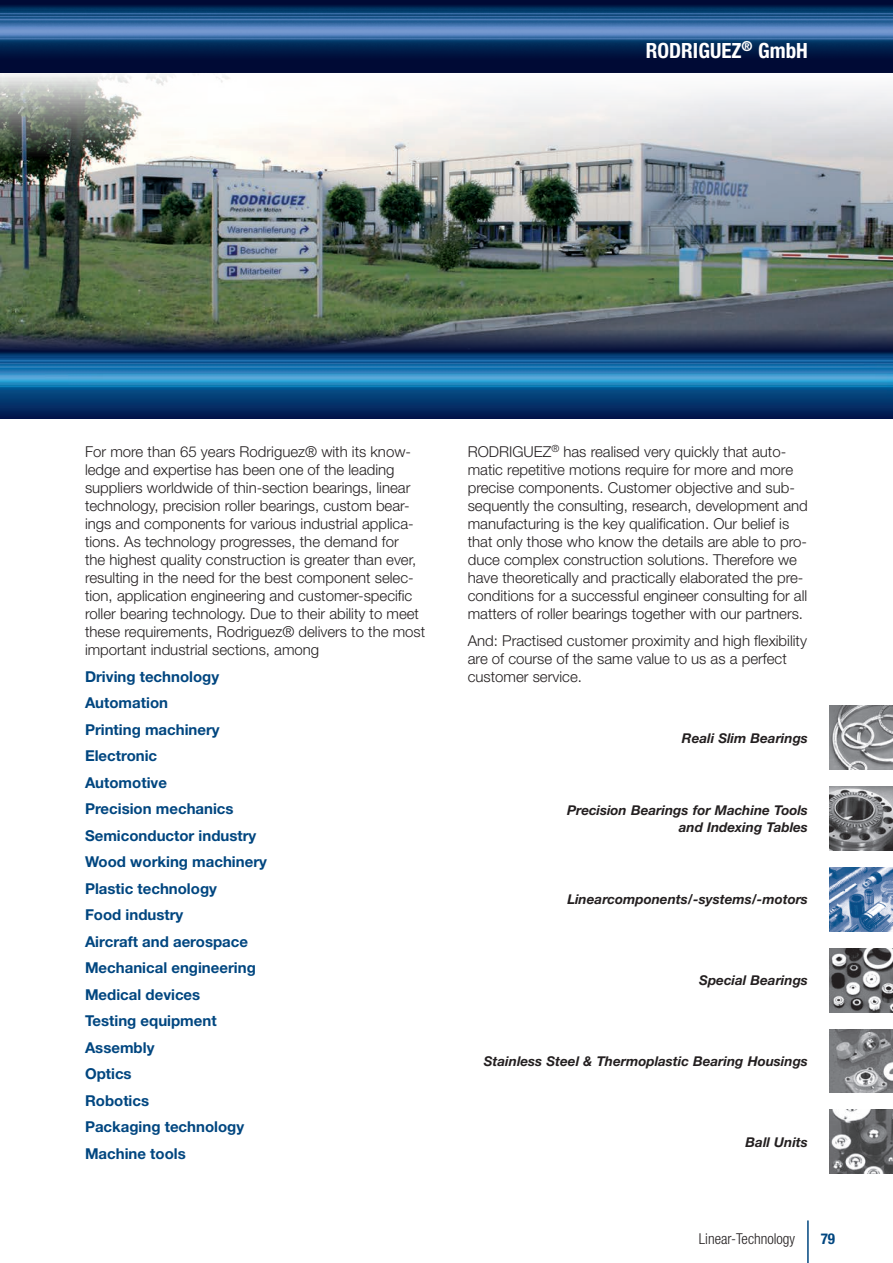
<style>
.page{position:relative;width:893px;height:1263px;background:#fff}
.page>*{position:absolute;margin:0;border:0;box-sizing:border-box;transform-origin:0 0}
.Seitentitel_R{font:700 condensed 21px "Helvetica Neue LT Std";color:#fff}
.t1{font:300 15px/18px "Helvetica Neue LT Std";color:#231f20}
.t2{font:700 15px "Helvetica Neue LT Std";color:#004680}
.t3{font:300 condensed 15px "Helvetica Neue LT Std";color:#231f20}
.t4{font:700 condensed 15px "Helvetica Neue LT Std";color:#004680}
.t5{font:italic 700 13.5px/16.2px "Helvetica Neue LT Std";color:#231f20;text-align:right}
</style>
<div class="page">
<div style="left:0;top:0;width:893px;height:72px;background:#000a35"></div>
<img style="left:0;top:5px;width:893px;height:49px">
<hr style="left:807px;top:1220px;width:2px;height:43px;background:#004680">
<img style="left:829px;top:706px;width:64px;height:64px">
<img style="left:829px;top:787px;width:64px;height:63px">
<img style="left:829px;top:867px;width:64px;height:64px">
<img style="left:830px;top:948px;width:63px;height:64px">
<img style="left:829px;top:1029px;width:64px;height:64px">
<img style="left:829px;top:1110px;width:64px;height:64px">
<img style="left:0;top:72px;width:893px;height:257px">
<img style="left:0;top:329px;width:893px;height:89px">
<p class="Seitentitel_R" style="left:646px;top:37px;width:164px">RODRIGUEZ<sup>®</sup> GmbH</p>
<p class="t1" style="left:85px;top:443px;width:342px">For more than 65 years Rodriguez® with its know&shy;ledge and expertise has been one of the leading suppliers worldwide of thin-section bearings, linear technology, precision roller bearings, custom bear&shy;ings and components for various industrial applica&shy;tions. As technology progresses, the demand for<br>the highest quality construction is greater than ever, resulting in the need for the best component selec&shy;tion, application engineering and customer-specific roller bearing technology. Due to their ability to meet these requirements, Rodriguez® delivers to the most important industrial sections, among</p>
<p class="t2" style="left:85px;top:667px;width:136px">Driving technology</p>
<p class="t2" style="left:85px;top:694px;width:85px">Automation</p>
<p class="t2" style="left:85px;top:720px;width:136px">Printing machinery</p>
<p class="t2" style="left:85px;top:747px;width:74px">Electronic</p>
<p class="t2" style="left:85px;top:773px;width:83px">Automotive</p>
<p class="t2" style="left:85px;top:800px;width:150px">Precision mechanics</p>
<p class="t2" style="left:85px;top:826px;width:173px">Semiconductor industry</p>
<p class="t2" style="left:85px;top:853px;width:183px">Wood working machinery</p>
<p class="t2" style="left:85px;top:879px;width:133px">Plastic technology</p>
<p class="t2" style="left:85px;top:906px;width:100px">Food industry</p>
<p class="t2" style="left:85px;top:932px;width:165px">Aircraft and aerospace</p>
<p class="t2" style="left:85px;top:959px;width:172px">Mechanical engineering</p>
<p class="t2" style="left:85px;top:985px;width:117px">Medical devices</p>
<p class="t2" style="left:85px;top:1012px;width:133px">Testing equipment</p>
<p class="t2" style="left:85px;top:1038px;width:71px">Assembly</p>
<p class="t2" style="left:85px;top:1065px;width:48px">Optics</p>
<p class="t2" style="left:85px;top:1091px;width:66px">Robotics</p>
<p class="t2" style="left:85px;top:1118px;width:161px">Packaging technology</p>
<p class="t2" style="left:85px;top:1144px;width:102px">Machine tools</p>
<p class="t1" style="left:468px;top:443px;width:342px">RODRIGUEZ<sup>®</sup> has realised very quickly that auto&shy;matic repetitive motions require for more and more precise components. Customer objective and sub&shy;sequently the consulting, research, development and manufacturing is the key qualification. Our belief is that only those who know the details are able to pro&shy;duce complex construction solutions. Therefore we have theoretically and practically elaborated the pre&shy;conditions for a successful engineer consulting for all matters of roller bearings together with our partners.</p>
<p class="t1" style="left:468px;top:631px;width:341px">And: Practised customer proximity and high flexibility are of course of the same value to us as a perfect customer service.</p>
<p class="t5" style="left:682px;top:729px;width:127px">Reali Slim Bearings</p>
<p class="t5" style="left:567px;top:802px;width:242px">Precision Bearings for Machine Tools and Indexing Tables</p>
<p class="t5" style="left:567px;top:891px;width:242px">Linearcomponents/-systems/-motors</p>
<p class="t5" style="left:699px;top:972px;width:110px">Special Bearings</p>
<p class="t5" style="left:484px;top:1052px;width:326px">Stainless Steel &amp; Thermoplastic Bearing Housings</p>
<p class="t5" style="left:746px;top:1133px;width:64px">Ball Units</p>
<p class="t3" style="left:699px;top:1230px;width:98px">Linear-Technology</p>
<p class="t4" style="left:821px;top:1229px;width:16px">79</p>
</div>
